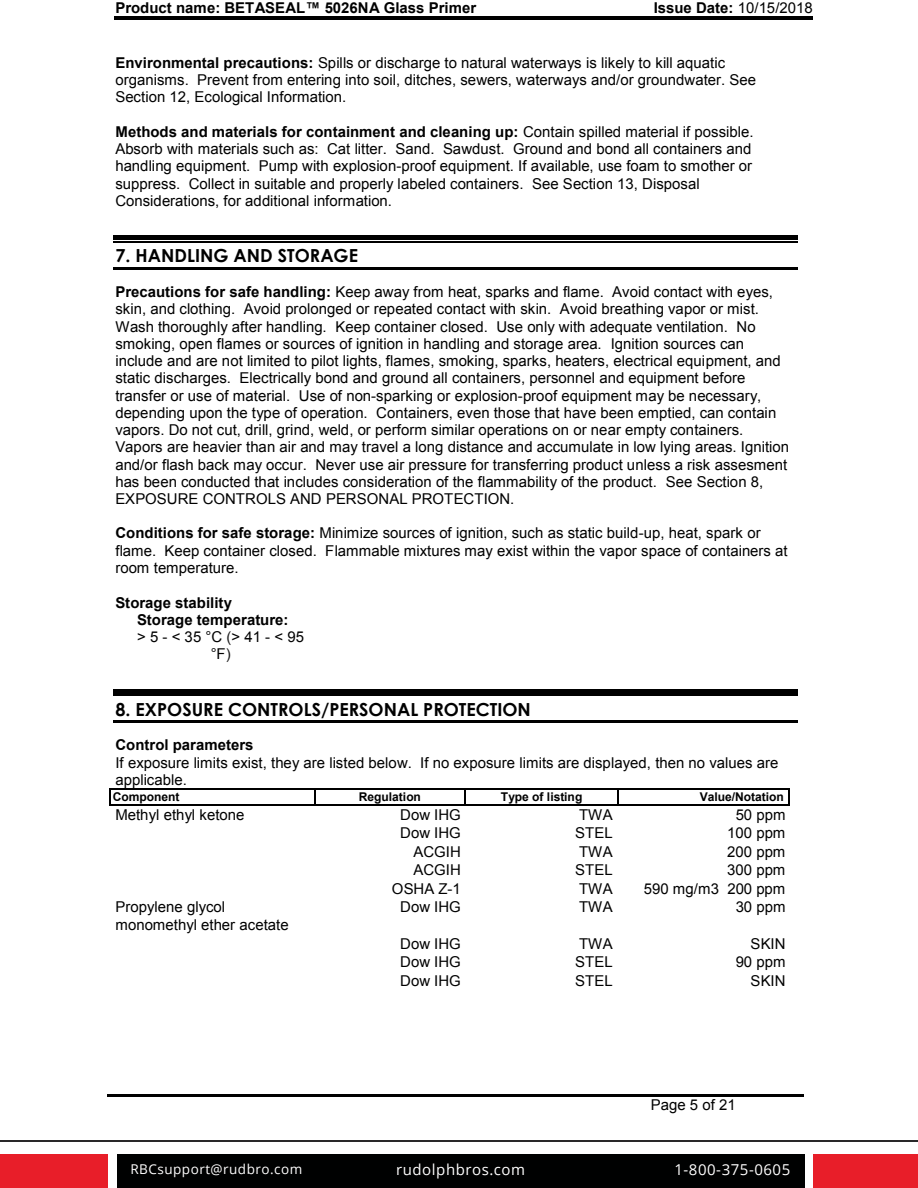
<style>
.page{position:relative;width:918px;height:1188px;background:#fff}
.page>*{position:absolute;margin:0;border:0;box-sizing:border-box;transform-origin:0 0}
.t1{font:700 18px "Century Gothic";color:#000}
.t2{font:15px/17.2px "Arial";color:#000}
.t3{font:700 15px "Arial";color:#000}
.t4{font:15px "Open Sans";letter-spacing:.035em;color:#fff}
.t5{font:13.5px "Open Sans";letter-spacing:.035em;color:#fff}
.t6{font:700 12px "Arial";color:#000}
.s1{font-weight:400}
.s2{font-weight:700}
.s3{color:#1c1c1c}
</style>
<div class="page">
<div style="left:813px;top:1155px;width:105px;height:33px;background:#e81e29"></div>
<div style="left:0;top:1155px;width:108px;height:33px;background:#e81e29"></div>
<div style="left:117px;top:1155px;width:687px;height:33px;background:#000101"></div>
<hr style="left:0;top:1140px;width:918px;height:2px;background:#292829">
<hr style="left:114px;top:16px;width:475px;height:4px;background:#000">
<svg style="left:589px;top:16px;width:3px;height:4px"></svg>
<hr style="left:592px;top:16px;width:221px;height:4px;background:#000">
<hr style="left:107px;top:1094px;width:536px;height:2px;background:#000">
<hr style="left:645px;top:1094px;width:159px;height:2px;background:#000">
<hr style="left:113px;top:236px;width:685px;height:4px;background:#000">
<hr style="left:113px;top:241px;width:685px;height:1px;background:#000">
<hr style="left:113px;top:268px;width:685px;height:2px;background:#000">
<hr style="left:113px;top:689px;width:685px;height:4px;background:#000">
<hr style="left:113px;top:695px;width:685px;height:1px;background:#000">
<hr style="left:113px;top:721px;width:685px;height:2px;background:#000">
<hr style="left:111px;top:788px;width:203px;height:2px;background:#000">
<hr style="left:315px;top:788px;width:150px;height:2px;background:#000">
<hr style="left:466px;top:788px;width:151px;height:2px;background:#000">
<hr style="left:619px;top:788px;width:169px;height:2px;background:#000">
<svg style="left:109px;top:788px;width:2px;height:18px"></svg>
<hr style="left:111px;top:805px;width:203px;height:1px;background:#000">
<svg style="left:314px;top:788px;width:1px;height:18px"></svg>
<hr style="left:315px;top:805px;width:150px;height:1px;background:#000">
<svg style="left:465px;top:788px;width:1px;height:18px"></svg>
<hr style="left:466px;top:805px;width:151px;height:1px;background:#000">
<svg style="left:617px;top:788px;width:2px;height:18px"></svg>
<hr style="left:619px;top:805px;width:169px;height:1px;background:#000">
<svg style="left:788px;top:788px;width:2px;height:18px"></svg>
<p class="t3" style="left:115px;top:-3px;width:362px">Product name: BETASEAL™ 5026NA Glass Primer</p>
<p class="t3" style="left:654px;top:-3px;width:161px">Issue Date: <span class="s1">10/15/2018</span></p>
<p class="t2" style="left:115px;top:54px;width:642px"><span class="s2">Environmental precautions:</span> Spills or discharge to natural waterways is likely to kill aquatic organisms. Prevent from entering into soil, ditches, sewers, waterways and/or groundwater. See<br>Section 12, Ecological Information.</p>
<p class="t2" style="left:115px;top:123px;width:640px"><span class="s2">Methods and materials for containment and cleaning up:</span> Contain spilled material if possible.<br>Absorb with materials such as: Cat litter. Sand. Sawdust. Ground and bond all containers and handling equipment. Pump with explosion-proof equipment. If available, use foam to smother or suppress. Collect in suitable and properly labeled containers. See Section 13, Disposal Considerations, for additional information.</p>
<p class="t1" style="left:115px;top:242px;width:244px">7. HANDLING AND STORAGE</p>
<p class="t2" style="left:115px;top:283px;width:675px"><span class="s2">Precautions for safe handling:</span> Keep away from heat, sparks and flame. Avoid contact with eyes, skin, and clothing. Avoid prolonged or repeated contact with skin. Avoid breathing vapor or mist.<br>Wash thoroughly after handling. Keep container closed. Use only with adequate ventilation. No smoking, open flames or sources of ignition in handling and storage area. Ignition sources can include and are not limited to pilot lights, flames, smoking, sparks, heaters, electrical equipment, and static discharges. Electrically bond and ground all containers, personnel and equipment before transfer or use of material. Use of non-sparking or explosion-proof equipment may be necessary, depending upon the type of operation. Containers, even those that have been emptied, can contain vapors. Do not cut, drill, grind, weld, or perform similar operations on or near empty containers.<br>Vapors are heavier than air and may travel a long distance and accumulate in low lying areas. Ignition and/or flash back may occur. Never use air pressure for transferring product unless a risk assesment has been conducted that includes consideration of the flammability of the product. See Section 8, EXPOSURE CONTROLS AND PERSONAL PROTECTION.</p>
<p class="t2" style="left:115px;top:525px;width:674px"><span class="s2">Conditions for safe storage:</span> Minimize sources of ignition, such as static build-up, heat, spark or flame. Keep container closed. Flammable mixtures may exist within the vapor space of containers at room temperature.</p>
<p class="t3" style="left:115px;top:592px;width:118px">Storage stability</p>
<p class="t3" style="left:137px;top:610px;width:153px">Storage temperature:</p>
<p class="t2" style="left:137px;top:628px;width:168px">&gt; 5 - &lt; 35 °C <span class="s3">(</span>&gt; 41 - &lt; 95</p>
<p class="t2" style="left:211px;top:646px;width:22px">°F<span class="s3">)</span></p>
<p class="t1" style="left:115px;top:696px;width:417px">8. EXPOSURE CONTROLS/PERSONAL PROTECTION</p>
<p class="t3" style="left:115px;top:735px;width:140px">Control parameters</p>
<p class="t2" style="left:115px;top:754px;width:665px">If exposure limits exist, they are listed below. If no exposure limits are displayed, then no values are applicable.</p>
<p class="t6" style="left:113px;top:788px;width:68px">Component</p>
<p class="t6" style="left:359px;top:788px;width:64px">Regulation</p>
<p class="t6" style="left:501px;top:788px;width:83px">Type of listing</p>
<p class="t6" style="left:700px;top:788px;width:86px">Value/Notation</p>
<p class="t2" style="left:115px;top:806px;width:131px">Methyl ethyl ketone</p>
<p class="t2" style="left:400px;top:806px;width:62px">Dow IHG</p>
<p class="t2" style="left:579px;top:806px;width:35px">TWA</p>
<p class="t2" style="left:736px;top:806px;width:51px">50 ppm</p>
<p class="t2" style="left:400px;top:825px;width:62px">Dow IHG</p>
<p class="t2" style="left:575px;top:825px;width:39px">STEL</p>
<p class="t2" style="left:727px;top:825px;width:60px">100 ppm</p>
<p class="t2" style="left:414px;top:843px;width:49px">ACGIH</p>
<p class="t2" style="left:579px;top:843px;width:35px">TWA</p>
<p class="t2" style="left:727px;top:843px;width:60px">200 ppm</p>
<p class="t2" style="left:414px;top:862px;width:49px">ACGIH</p>
<p class="t2" style="left:575px;top:862px;width:39px">STEL</p>
<p class="t2" style="left:727px;top:862px;width:60px">300 ppm</p>
<p class="t2" style="left:392px;top:880px;width:70px">OSHA Z-1</p>
<p class="t2" style="left:579px;top:880px;width:35px">TWA</p>
<p class="t2" style="left:644px;top:880px;width:143px">590 mg/m3 200 ppm</p>
<p class="t2" style="left:115px;top:898px;width:175px;line-height:18.3px">Propylene glycol monomethyl ether acetate</p>
<p class="t2" style="left:400px;top:898px;width:62px">Dow IHG</p>
<p class="t2" style="left:579px;top:898px;width:35px">TWA</p>
<p class="t2" style="left:736px;top:898px;width:51px">30 ppm</p>
<p class="t2" style="left:400px;top:935px;width:62px">Dow IHG</p>
<p class="t2" style="left:579px;top:935px;width:35px">TWA</p>
<p class="t2" style="left:751px;top:935px;width:36px">SKIN</p>
<p class="t2" style="left:400px;top:954px;width:62px">Dow IHG</p>
<p class="t2" style="left:575px;top:954px;width:39px">STEL</p>
<p class="t2" style="left:736px;top:954px;width:51px">90 ppm</p>
<p class="t2" style="left:400px;top:972px;width:62px">Dow IHG</p>
<p class="t2" style="left:575px;top:972px;width:39px">STEL</p>
<p class="t2" style="left:751px;top:972px;width:36px">SKIN</p>
<p class="t2" style="left:651px;top:1096px;width:87px">Page 5 of 21</p>
<p class="t5" style="left:130px;top:1160px;width:173px">RBCsupport@rudbro.com</p>
<p class="t4" style="left:396px;top:1160px;width:131px">rudolphbros.com</p>
<p class="t4" style="left:674px;top:1160px;width:117px">1-800-375-0605</p>
</div>
